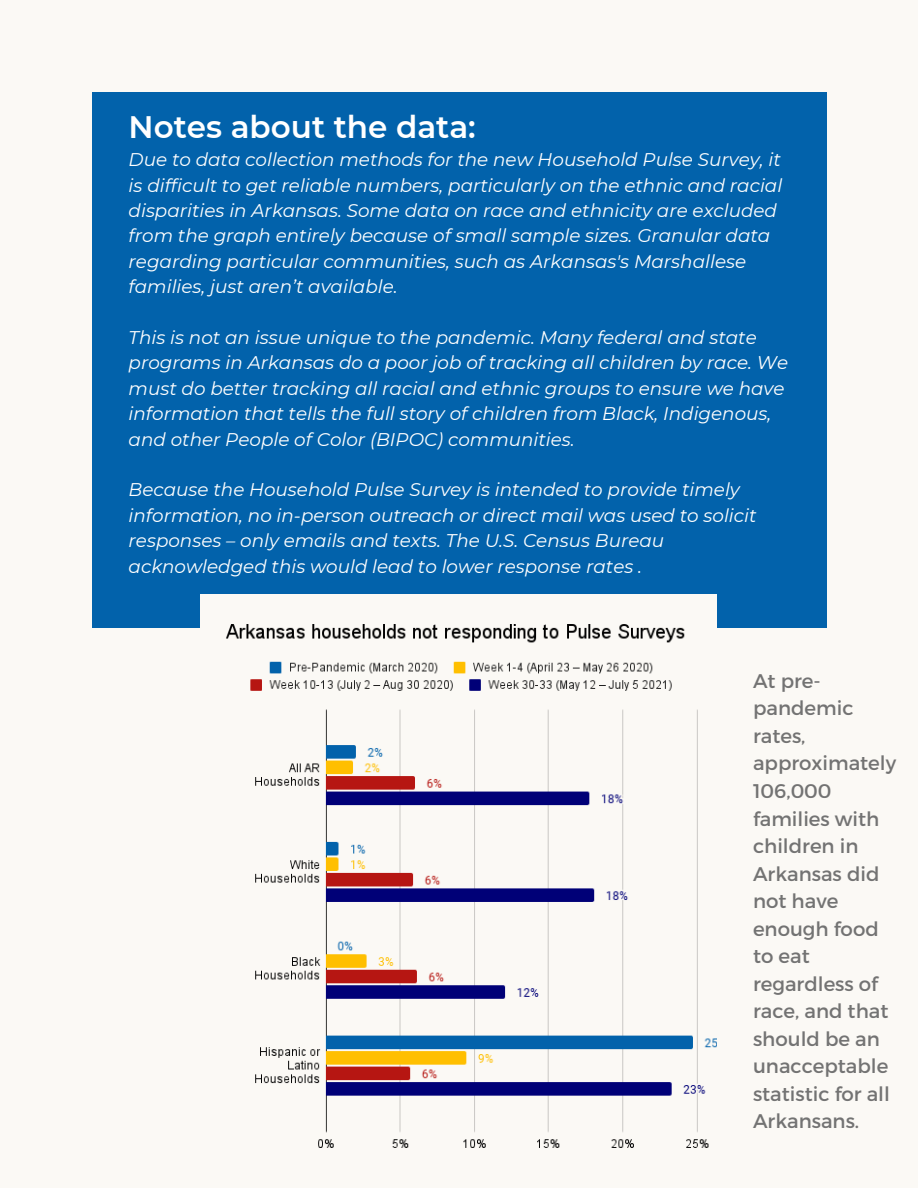
<style>
.page{position:relative;width:918px;height:1188px;background:#fbf9f5}
.page>*{position:absolute;margin:0;border:0;box-sizing:border-box;transform-origin:0 0}
.t1{font:600 31.05px "Montserrat";color:#fff}
.t2{font:19.8px/27.5px "Montserrat";color:#737373}
.t3{font:italic 18.3px/25.3px "Montserrat";color:#fff}
</style>
<div class="page">
<div style="left:92px;top:92px;width:734px;height:535px;background:#0262ab"></div>
<img style="left:201px;top:594px;width:516px;height:554px">
<p class="t1" style="left:129px;top:108px;width:349px">Notes about the data:</p>
<p class="t3" style="left:129px;top:147px;width:655px">Due to data collection methods for the new Household Pulse Survey, it is difficult to get reliable numbers, particularly on the ethnic and racial disparities in Arkansas. Some data on race and ethnicity are excluded from the graph entirely because of small sample sizes. Granular data regarding particular communities, such as Arkansas's Marshallese families, just aren’t available.</p>
<p class="t3" style="left:129px;top:325px;width:661px">This is not an issue unique to the pandemic. Many federal and state programs in Arkansas do a poor job of tracking all children by race. We must do better tracking all racial and ethnic groups to ensure we have information that tells the full story of children from Black, Indigenous, and other People of Color (BIPOC) communities.</p>
<p class="t3" style="left:129px;top:477px;width:629px">Because the Household Pulse Survey is intended to provide timely information, no in-person outreach or direct mail was used to solicit responses – only emails and texts. The U.S. Census Bureau acknowledged this would lead to lower response rates .</p>
<p class="t2" style="left:753px;top:666px;width:145px">At pre&shy;pandemic rates, approximately<br>106,000 families with children in<br>Arkansas did not have enough food to eat regardless of race, and that should be an unacceptable statistic for all<br>Arkansans.</p>
</div>
